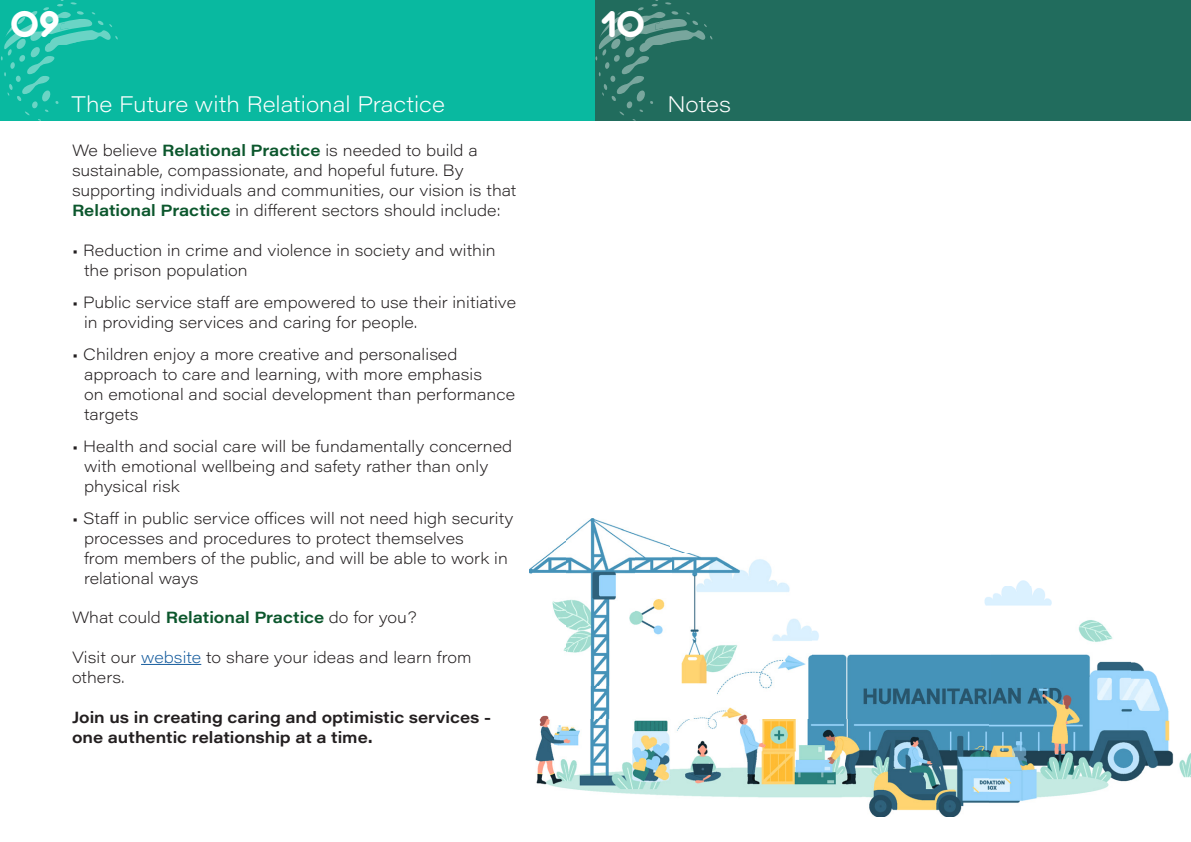
<style>
.page{position:relative;width:1191px;height:842px;background:#fff}
.page>*{position:absolute;margin:0;border:0;box-sizing:border-box;transform-origin:0 0}
.t1{font:36px "Monoround";color:#fff}
.t2{font:200 22px "Acumin Pro Wide";color:#fff}
.t3{font:200 16px/20px "Acumin Pro Wide";color:#231f20}
.t4{font:600 16px/20px "Acumin Pro Wide";color:#231f20}
.s1{font-weight:600;color:#0c572d}
.s2{color:#175d9e}
</style>
<div class="page">
<div style="left:0;top:0;width:595px;height:120px;background:#09b9a0"></div>
<div style="left:595px;top:0;width:596px;height:120px;background:#216c5d"></div>
<hr style="left:141px;top:664px;width:60px;height:1px;background:#175d9e">
<img style="left:535px;top:718px;width:454px;height:99px">
<img style="left:989px;top:654px;width:142px;height:149px">
<img style="left:1131px;top:685px;width:60px;height:96px">
<img style="left:540px;top:685px;width:70px;height:33px">
<img style="left:671px;top:552px;width:141px;height:166px">
<img style="left:812px;top:654px;width:178px;height:64px">
<img style="left:565px;top:519px;width:70px;height:166px">
<img style="left:1131px;top:662px;width:29px;height:23px">
<img style="left:530px;top:541px;width:35px;height:110px">
<img style="left:635px;top:533px;width:36px;height:102px">
<img style="left:812px;top:630px;width:7px;height:11px">
<img style="left:1078px;top:620px;width:35px;height:22px">
<img style="left:984px;top:586px;width:68px;height:20px">
<img style="left:1017px;top:580px;width:13px;height:6px">
<img style="left:671px;top:547px;width:12px;height:5px">
<svg style="left:1px;top:0;width:117px;height:121px"></svg>
<svg style="left:595px;top:0;width:117px;height:121px"></svg>
<p class="t1" style="left:11px;top:10px;width:51px">09</p>
<p class="t1" style="left:601px;top:10px;width:45px">10</p>
<p class="t2" style="left:72px;top:89px;width:375px">The Future with Relational Practice</p>
<p class="t2" style="left:667px;top:89px;width:65px">Notes</p>
<p class="t3" style="left:72px;top:140px;width:446px">We believe <span class="s1">Relational Practice</span> is needed to build a sustainable, compassionate, and hopeful future. By supporting individuals and communities, our vision is that <span class="s1">Relational Practice</span> in different sectors should include:</p>
<p class="t3" style="left:72px;top:240px;width:425px">• Reduction in crime and violence in society and within</p>
<p class="t3" style="left:84px;top:260px;width:165px">the prison population</p>
<p class="t3" style="left:72px;top:292px;width:445px">• Public service staff are empowered to use their initiative</p>
<p class="t3" style="left:84px;top:312px;width:334px">in providing services and caring for people.</p>
<p class="t3" style="left:72px;top:344px;width:387px">• Children enjoy a more creative and personalised</p>
<p class="t3" style="left:84px;top:364px;width:400px">approach to care and learning, with more emphasis</p>
<p class="t3" style="left:84px;top:384px;width:432px">on emotional and social development than performance</p>
<p class="t3" style="left:84px;top:404px;width:56px">targets</p>
<p class="t3" style="left:72px;top:436px;width:442px">• Health and social care will be fundamentally concerned</p>
<p class="t3" style="left:84px;top:456px;width:406px">with emotional wellbeing and safety rather than only</p>
<p class="t3" style="left:84px;top:476px;width:97px">physical risk</p>
<p class="t3" style="left:72px;top:508px;width:443px">• Staff in public service offices will not need high security</p>
<p class="t3" style="left:84px;top:528px;width:381px">processes and procedures to protect themselves</p>
<p class="t3" style="left:84px;top:548px;width:425px">from members of the public, and will be able to work in</p>
<p class="t3" style="left:84px;top:568px;width:116px">relational ways</p>
<p class="t3" style="left:72px;top:606px;width:346px">What could <span class="s1">Relational Practice</span> do for you?</p>
<p class="t3" style="left:72px;top:646px;width:401px">Visit our <span class="s2">website</span> to share your ideas and learn from others.</p>
<p class="t4" style="left:72px;top:706px;width:420px">Join us in creating caring and optimistic services - one authentic relationship at a time.</p>
</div>
